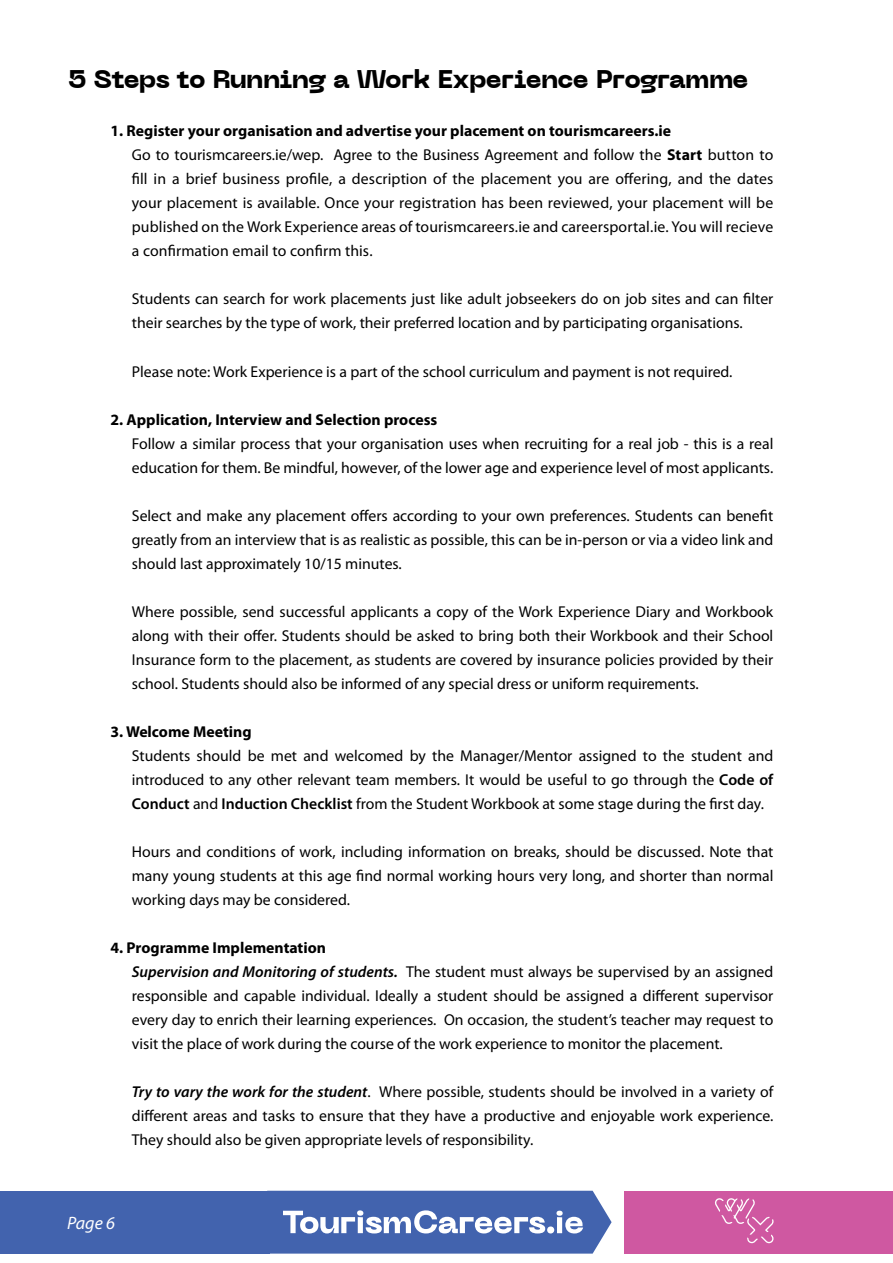
<style>
.page{position:relative;width:893px;height:1263px;background:#fff}
.page>*{position:absolute;margin:0;border:0;box-sizing:border-box;transform-origin:0 0}
.t1{font:800 25.5px "Neue Machina";letter-spacing:-.03em;color:#000}
.t2{font:italic 18px "Myriad Pro";color:#fff}
.t3{font:15.75px/24px "Myriad Pro";color:#000;text-align:justify}
.t4{font:700 15.75px "Myriad Pro";color:#000}
.s1{font-weight:700}
.s2{font-weight:600}
.s3{font-weight:600;font-style:italic}
</style>
<div class="page">
<svg style="left:269px;top:1191px;width:343px;height:62px;background:#607cbb"></svg>
<div style="left:624px;top:1191px;width:269px;height:62px;background:#cf58a1"></div>
<div style="left:0;top:1191px;width:269px;height:62px;background:#4263ae"></div>
<svg style="left:715px;top:1198px;width:59px;height:45px"></svg>
<h1 class="t1" style="left:68px;top:63px;width:682px">5 Steps to Running a Work Experience Programme</h1>
<p class="t3" style="left:132px;top:119px;width:643px;text-align:left;text-indent:-21px"><span class="s1">1. Register your organisation and advertise your placement on tourismcareers.ie<br></span>Go to tourismcareers.ie/wep. Agree to the Business Agreement and follow the <span class="s1">Start</span> button to fill in a brief business profile, a description of the placement you are offering, and the dates your placement is available. Once your registration has been reviewed, your placement will be published on the Work Experience areas of tourismcareers.ie and careersportal.ie. You will recieve a confirmation email to confirm this.</p>
<p class="t3" style="left:132px;top:287px;width:643px">Students can search for work placements just like adult jobseekers do on job sites and can filter their searches by the type of work, their preferred location and by participating organisations.</p>
<p class="t3" style="left:132px;top:359px;width:602px">Please note: Work Experience is a part of the school curriculum and payment is not required.</p>
<p class="t4" style="left:111px;top:409px;width:328px">2. Application, Interview and Selection process</p>
<p class="t3" style="left:132px;top:431px;width:643px">Follow a similar process that your organisation uses when recruiting for a real job - this is a real education for them. Be mindful, however, of the lower age and experience level of most applicants.</p>
<p class="t3" style="left:132px;top:503px;width:643px">Select and make any placement offers according to your own preferences. Students can benefit greatly from an interview that is as realistic as possible, this can be in-person or via a video link and should last approximately 10/15 minutes.</p>
<p class="t3" style="left:132px;top:599px;width:643px">Where possible, send successful applicants a copy of the Work Experience Diary and Workbook along with their offer. Students should be asked to bring both their Workbook and their School Insurance form to the placement, as students are covered by insurance policies provided by their school. Students should also be informed of any special dress or uniform requirements.</p>
<p class="t4" style="left:111px;top:721px;width:143px">3. Welcome Meeting</p>
<p class="t3" style="left:132px;top:743px;width:643px">Students should be met and welcomed by the Manager/Mentor assigned to the student and introduced to any other relevant team members. It would be useful to go through the <span class="s2">Code of Conduct</span> and <span class="s2">Induction Checklist</span> from the Student Workbook at some stage during the first day.</p>
<p class="t3" style="left:132px;top:839px;width:643px">Hours and conditions of work, including information on breaks, should be discussed. Note that many young students at this age find normal working hours very long, and shorter than normal working days may be considered.</p>
<p class="t3" style="left:132px;top:935px;width:643px;text-align:left;text-indent:-21px"><span class="s1">4. Programme Implementation<br></span><span class="s3">Supervision and Monitoring of students.</span> The student must always be supervised by an assigned responsible and capable individual. Ideally a student should be assigned a different supervisor every day to enrich their learning experiences. On occasion, the student’s teacher may request to visit the place of work during the course of the work experience to monitor the placement.</p>
<p class="t3" style="left:132px;top:1079px;width:643px"><span class="s3">Try to vary the work for the student</span>. Where possible, students should be involved in a variety of different areas and tasks to ensure that they have a productive and enjoyable work experience.<br>They should also be given appropriate levels of responsibility.</p>
<p class="t2" style="left:67px;top:1212px;width:49px">Page 6</p>
</div>
